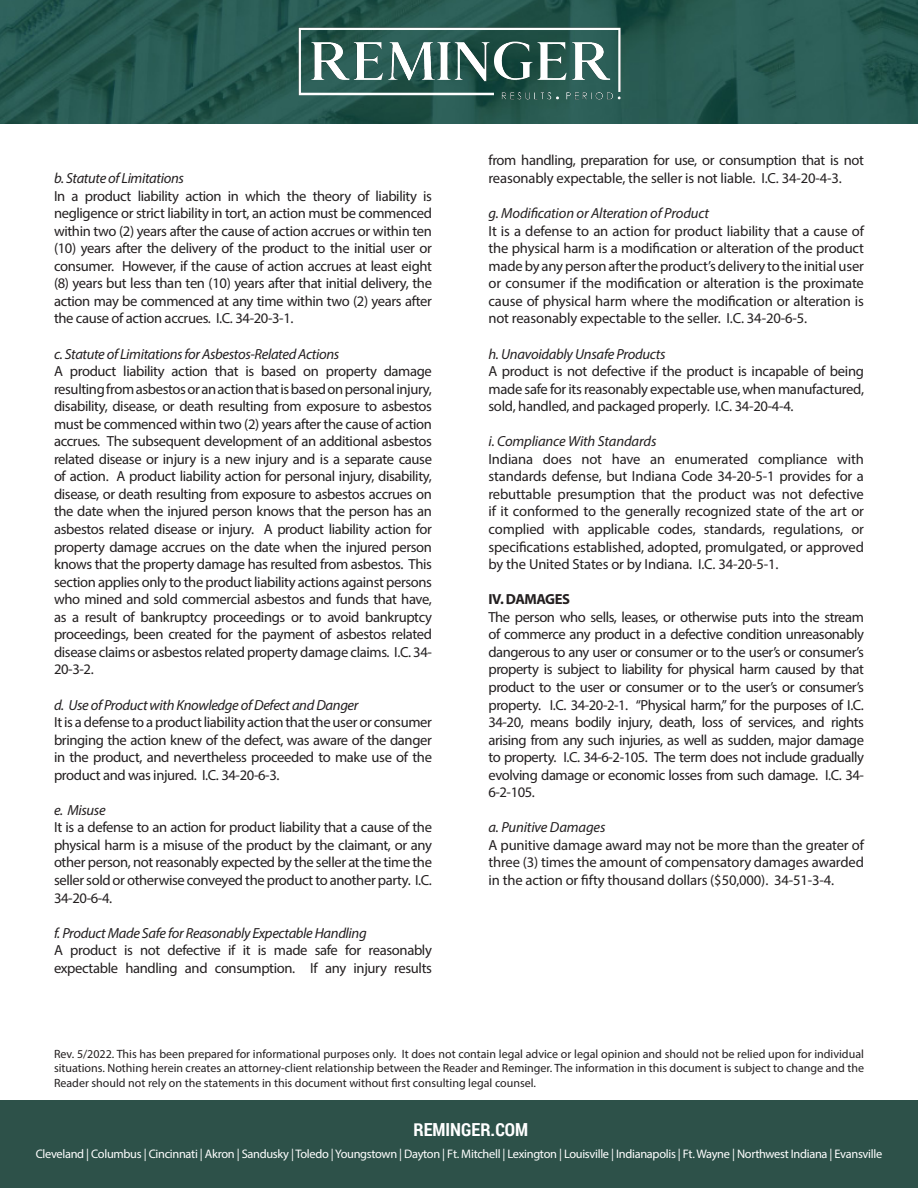
<style>
.page{position:relative;width:918px;height:1188px;background:#fff}
.page>*{position:absolute;margin:0;border:0;box-sizing:border-box;transform-origin:0 0}
.t1{font:700 18px "Roboto Condensed";color:#fff}
.t2{font:14.7px/17.5px "Myriad Pro";letter-spacing:-.025em;color:#231f20;text-align:justify}
.t3{font:italic 14.7px "Myriad Pro";letter-spacing:-.025em;color:#231f20}
.t4{font:700 14.7px "Myriad Pro";letter-spacing:-.03em;color:#231f20}
.t5{font:12.3px "Myriad Pro";letter-spacing:-.025em;color:#fff}
.t6{font:12px/14.4px "Myriad Pro";color:#231f20;text-align:justify}
</style>
<div class="page">
<img style="left:0;top:0;width:918px;height:123px">
<img style="left:297px;top:27px;width:324px;height:74px">
<div style="left:0;top:1101px;width:918px;height:87px;background:#2d5149"></div>
<p class="t3" style="left:54px;top:169px;width:131px">b. Statute of Limitations</p>
<p class="t2" style="left:54px;top:187px;width:380px">In a product liability action in which the theory of liability is negligence or strict liability in tort, an action must be commenced within two (2) years after the cause of action accrues or within ten (10) years after the delivery of the product to the initial user or consumer. However, if the cause of action accrues at least eight (8) years but less than ten (10) years after that initial delivery, the action may be commenced at any time within two (2) years after the cause of action accrues. I.C. 34-20-3-1.</p>
<p class="t3" style="left:54px;top:345px;width:287px">c. Statute of Limitations for Asbestos-Related Actions</p>
<p class="t2" style="left:54px;top:362px;width:380px">A product liability action that is based on property damage resulting from asbestos or an action that is based on personal injury, disability, disease, or death resulting from exposure to asbestos must be commenced within two (2) years after the cause of action accrues. The subsequent development of an additional asbestos related disease or injury is a new injury and is a separate cause of action. A product liability action for personal injury, disability, disease, or death resulting from exposure to asbestos accrues on the date when the injured person knows that the person has an asbestos related disease or injury. A product liability action for property damage accrues on the date when the injured person knows that the property damage has resulted from asbestos. This section applies only to the product liability actions against persons who mined and sold commercial asbestos and funds that have, as a result of bankruptcy proceedings or to avoid bankruptcy proceedings, been created for the payment of asbestos related disease claims or asbestos related property damage claims. I.C. 34- 20-3-2.</p>
<p class="t3" style="left:54px;top:696px;width:306px">d. Use of Product with Knowledge of Defect and Danger</p>
<p class="t2" style="left:54px;top:713px;width:380px">It is a defense to a product liability action that the user or consumer bringing the action knew of the defect, was aware of the danger in the product, and nevertheless proceeded to make use of the product and was injured. I.C. 34-20-6-3.</p>
<p class="t3" style="left:54px;top:801px;width:53px">e. Misuse</p>
<p class="t2" style="left:54px;top:818px;width:380px">It is a defense to an action for product liability that a cause of the physical harm is a misuse of the product by the claimant, or any other person, not reasonably expected by the seller at the time the seller sold or otherwise conveyed the product to another party. I.C.<br>34-20-6-4.</p>
<p class="t3" style="left:54px;top:924px;width:314px">f. Product Made Safe for Reasonably Expectable Handling</p>
<p class="t2" style="left:54px;top:941px;width:379px">A product is not defective if it is made safe for reasonably expectable handling and consumption. If any injury results</p>
<p class="t2" style="left:488px;top:152px;width:377px">from handling, preparation for use, or consumption that is not reasonably expectable, the seller is not liable. I.C. 34-20-4-3.</p>
<p class="t3" style="left:488px;top:204px;width:222px">g. Modification or Alteration of Product</p>
<p class="t2" style="left:488px;top:222px;width:377px">It is a defense to an action for product liability that a cause of the physical harm is a modification or alteration of the product made by any person after the product’s delivery to the initial user or consumer if the modification or alteration is the proximate cause of physical harm where the modification or alteration is not reasonably expectable to the seller. I.C. 34-20-6-5.</p>
<p class="t3" style="left:488px;top:345px;width:179px">h. Unavoidably Unsafe Products</p>
<p class="t2" style="left:488px;top:362px;width:377px">A product is not defective if the product is incapable of being made safe for its reasonably expectable use, when manufactured, sold, handled, and packaged properly. I.C. 34-20-4-4.</p>
<p class="t3" style="left:488px;top:432px;width:170px">i. Compliance With Standards</p>
<p class="t2" style="left:488px;top:450px;width:377px">Indiana does not have an enumerated compliance with standards defense, but Indiana Code 34-20-5-1 provides for a rebuttable presumption that the product was not defective if it conformed to the generally recognized state of the art or complied with applicable codes, standards, regulations, or specifications established, adopted, promulgated, or approved by the United States or by Indiana. I.C. 34-20-5-1.</p>
<p class="t4" style="left:488px;top:590px;width:83px">IV. DAMAGES</p>
<p class="t2" style="left:488px;top:608px;width:377px">The person who sells, leases, or otherwise puts into the stream of commerce any product in a defective condition unreasonably dangerous to any user or consumer or to the user’s or consumer’s property is subject to liability for physical harm caused by that product to the user or consumer or to the user’s or consumer’s property. I.C. 34-20-2-1. “Physical harm,” for the purposes of I.C.<br>34-20, means bodily injury, death, loss of services, and rights arising from any such injuries, as well as sudden, major damage to property. I.C. 34-6-2-105. The term does not include gradually evolving damage or economic losses from such damage. I.C. 34- 6-2-105.</p>
<p class="t3" style="left:488px;top:818px;width:119px">a. Punitive Damages</p>
<p class="t2" style="left:488px;top:836px;width:377px">A punitive damage award may not be more than the greater of three (3) times the amount of compensatory damages awarded in the action or fifty thousand dollars ($50,000). 34-51-3-4.</p>
<p class="t6" style="left:54px;top:1046px;width:812px">Rev. 5/2022. This has been prepared for informational purposes only. It does not contain legal advice or legal opinion and should not be relied upon for individual situations. Nothing herein creates an attorney-client relationship between the Reader and Reminger. The information in this document is subject to change and the Reader should not rely on the statements in this document without first consulting legal counsel.</p>
<p class="t1" style="left:414px;top:1117px;width:116px">REMINGER.COM</p>
<p class="t5" style="left:36px;top:1146px;width:848px">Cleveland | Columbus | Cincinnati | Akron | Sandusky | Toledo | Youngstown | Dayton | Ft. Mitchell | Lexington | Louisville | Indianapolis | Ft. Wayne | Northwest Indiana | Evansville</p>
</div>
